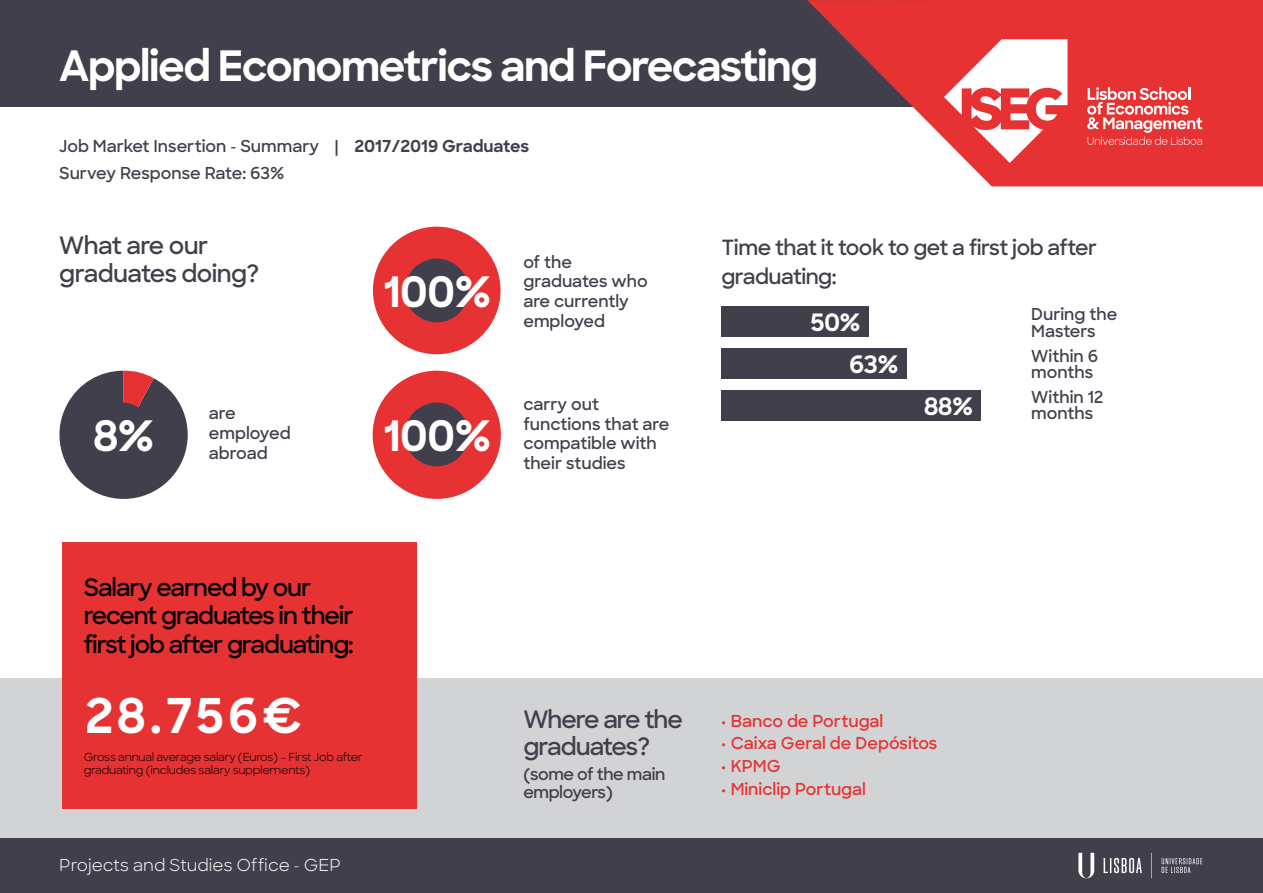
<style>
.page{position:relative;width:1263px;height:893px;background:#fff}
.page>*{position:absolute;margin:0;border:0;box-sizing:border-box;transform-origin:0 0}
.t1{font:700 48px "Sharp Sans";color:#fff}
.t2{font:700 42px "Sharp Sans";letter-spacing:-.035em;color:#fff}
.t3{font:600 24px/28.5px "Sharp Sans";letter-spacing:-.045em;color:#000}
.t4{font:600 24px/28.5px "Sharp Sans";letter-spacing:-.04em;color:#413f4b}
.t5{font:700 24px/41.4px "Sharp Sans";color:#fff}
.t6{font:600 21px/28.5px "Sharp Sans";letter-spacing:-.025em;color:#413f4b}
.t7{font:600 16.5px/19.8px "Sharp Sans";color:#413f4b}
.t8{font:600 16.5px "Sharp Sans";color:#e63232}
.t9{font:16.5px "Sharp Sans";color:#fff}
.t10{font:600 16.5px/18px "Sharp Sans";letter-spacing:-.025em;color:#413f4b}
.t11{font:11.1px/13.2px "Sharp Sans";letter-spacing:-.025em;color:#000}
.s1{font-weight:700}
</style>
<div class="page">
<svg style="left:59px;top:371px;width:129px;height:128px"></svg>
<div style="left:721px;top:306px;width:148px;height:31px;background:#413f4b"></div>
<div style="left:721px;top:348px;width:186px;height:30px;background:#413f4b"></div>
<div style="left:721px;top:390px;width:260px;height:30px;background:#413f4b"></div>
<div style="left:0;top:678px;width:1263px;height:192px;background:#d2d3d4"></div>
<div style="left:0;top:0;width:1263px;height:106px;background:#413f4b"></div>
<div style="left:90px;top:403px;width:63px;height:63px;background:#413f4b;border-radius:50%"></div>
<svg style="left:807px;top:0;width:456px;height:186px;fill:#e63232"></svg>
<svg style="left:944px;top:39px;width:123px;height:124px;background:#f19191"></svg>
<svg style="left:1087px;top:87px;width:115px;height:58px;background:#ec6a6a"></svg>
<div style="left:373px;top:371px;width:128px;height:128px;background:#e63232;border-radius:64px"></div>
<div style="left:405px;top:403px;width:64px;height:63px;background:#413f4b;border-radius:50%"></div>
<div style="left:373px;top:227px;width:127px;height:127px;background:#e63232;border-radius:64px"></div>
<div style="left:405px;top:259px;width:64px;height:63px;background:#413f4b;border-radius:50%"></div>
<div style="left:62px;top:542px;width:354px;height:267px;background:#e63232"></div>
<div style="left:0;top:839px;width:1263px;height:54px;background:#413f4b"></div>
<svg style="left:1078px;top:853px;width:124px;height:25px"></svg>
<h2 class="t2" style="left:59px;top:34px;width:760px">Applied Econometrics and Forecasting</h2>
<p class="t7" style="left:59px;top:132px;width:472px;line-height:27px">Job Market Insertion - Summary | <span class="s1">2017/2019 Graduates<br></span>Survey Response Rate: 63%</p>
<h3 class="t4" style="left:59px;top:230px;width:202px">What are our graduates doing?</h3>
<h2 class="t2" style="left:93px;top:404px;width:63px">8%</h2>
<p class="t7" style="left:209px;top:403px;width:83px">are employed abroad</p>
<h2 class="t2" style="left:383px;top:260px;width:109px">100%</h2>
<h2 class="t2" style="left:383px;top:404px;width:109px">100%</h2>
<p class="t7" style="left:523px;top:251px;width:126px">of the graduates who are currently employed</p>
<p class="t7" style="left:523px;top:393px;width:148px">carry out functions that are compatible with their studies</p>
<p class="t6" style="left:721px;top:232px;width:377px">Time that it took to get a first job after graduating:</p>
<h3 class="t5" style="left:849px;top:301px;width:51px;text-indent:-39px">50%<br>63%</h3>
<h3 class="t5" style="left:924px;top:385px;width:51px">88%</h3>
<p class="t7" style="left:1031px;top:306px;width:88px;line-height:16.5px">During the<br>Masters</p>
<p class="t7" style="left:1031px;top:347px;width:68px;line-height:16.5px">Within 6 months</p>
<p class="t7" style="left:1031px;top:388px;width:74px;line-height:16.5px">Within 12 months</p>
<h3 class="t3" style="left:84px;top:572px;width:272px">Salary earned by our recent graduates in their first job after graduating:</h3>
<h1 class="t1" style="left:85px;top:680px;width:219px">28.756€</h1>
<p class="t11" style="left:84px;top:749px;width:280px">Gross annual average salary (Euros) – First Job after graduating (includes salary supplements)</p>
<p class="t9" style="left:59px;top:853px;width:283px">Projects and Studies Office - GEP</p>
<h3 class="t4" style="left:523px;top:704px;width:161px;line-height:27px">Where are the graduates?</h3>
<p class="t10" style="left:523px;top:764px;width:144px">(some of the main employers)</p>
<p class="t8" style="left:720px;top:708px;width:165px">• Banco de Portugal</p>
<p class="t8" style="left:720px;top:731px;width:219px">• Caixa Geral de Depósitos</p>
<p class="t8" style="left:720px;top:754px;width:62px">• KPMG</p>
<p class="t8" style="left:720px;top:777px;width:147px">• Miniclip Portugal</p>
</div>
